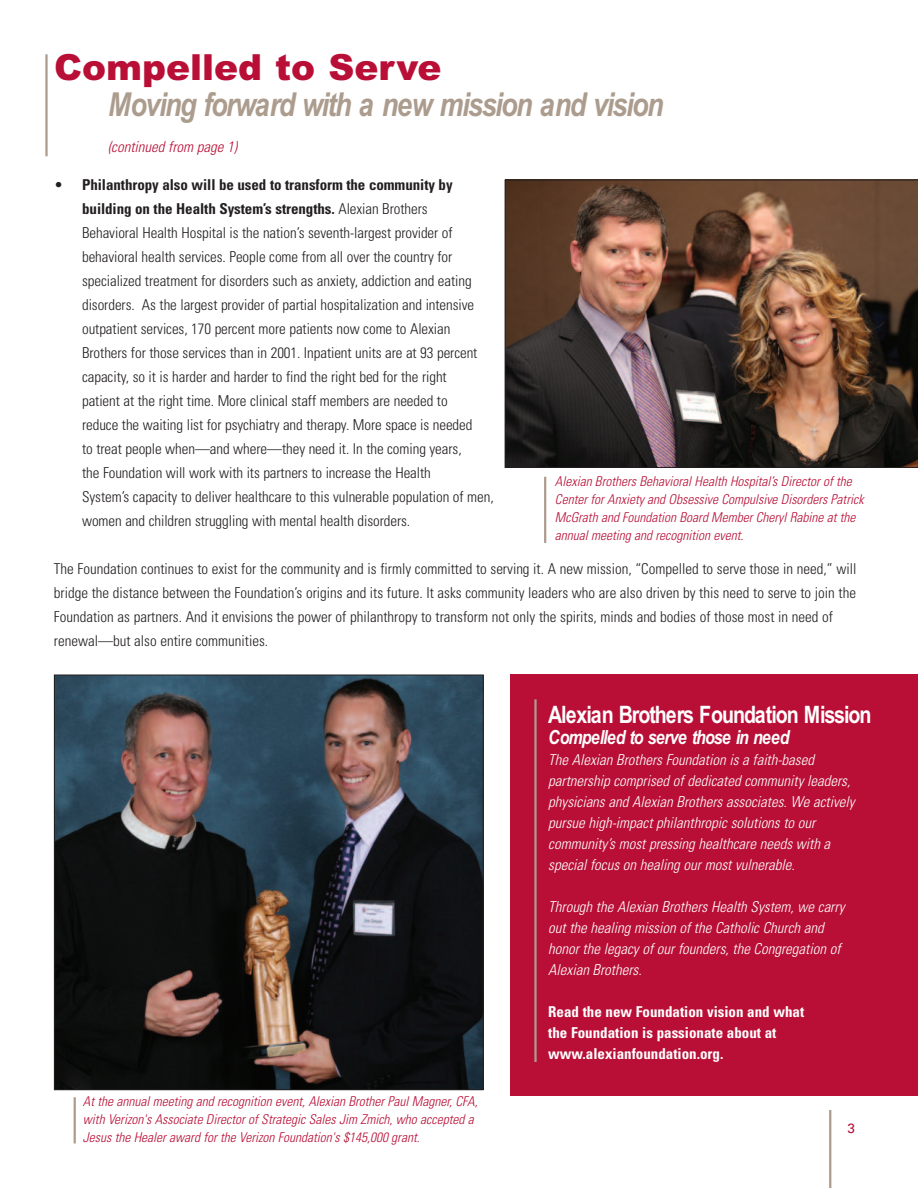
<style>
.page{position:relative;width:918px;height:1188px;background:#fff}
.page>*{position:absolute;margin:0;border:0;box-sizing:border-box;transform-origin:0 0}
.t1{font:900 36px "Arial";color:#b90f36}
.t2{font:italic 700 33px "Arial Narrow";letter-spacing:-.045em;color:#ac9c8e}
.t3{font:700 24px "Arial Narrow";letter-spacing:-.045em;color:#fff}
.t4{font:italic 700 19.5px "Arial Narrow";letter-spacing:-.045em;color:#fff}
.t5{font:300 condensed 15px/24px "Univers";letter-spacing:-.005em;color:#231f20}
.t6{font:italic 300 condensed 15px/21px "Univers";color:#fff}
.t7{font:700 condensed 15px/21px "Univers";color:#fff}
.t8{font:italic 300 condensed 15px "Univers";color:#b90f36}
.t9{font:italic 300 condensed 13.5px/18px "Univers";color:#b90f36}
.t10{font:13.5px "Univers";color:#b90f36}
.s1{font-weight:700}
</style>
<div class="page">
<hr style="left:829px;top:1110px;width:2px;height:78px;background:#ac9c8e">
<hr style="left:45px;top:54px;width:3px;height:102px;background:#ac9c8e">
<div style="left:510px;top:674px;width:408px;height:421px;background:#b90f36"></div>
<hr style="left:534px;top:699px;width:3px;height:363px;background:#ac9c8e">
<img style="left:56px;top:677px;width:426px;height:411px">
<hr style="left:74px;top:1097px;width:2px;height:46px;background:#ac9c8e">
<img style="left:505px;top:180px;width:413px;height:288px">
<hr style="left:544px;top:477px;width:2px;height:66px;background:#ac9c8e">
<h1 class="t1" style="left:54px;top:46px;width:389px">Compelled to Serve</h1>
<h2 class="t2" style="left:108px;top:85px;width:557px">Moving forward with a new mission and vision</h2>
<p class="t8" style="left:108px;top:141px;width:131px">(continued from page 1)</p>
<p class="t5" style="left:82px;top:174px;width:413px;text-indent:-28px">• <span class="s1">Philanthropy also will be used to transform the community by building on the Health System’s strengths.</span> Alexian Brothers<br>Behavioral Health Hospital is the nation’s seventh-largest provider of behavioral health services. People come from all over the country for specialized treatment for disorders such as anxiety, addiction and eating disorders. As the largest provider of partial hospitalization and intensive outpatient services, 170 percent more patients now come to Alexian Brothers for those services than in 2001. Inpatient units are at 93 percent capacity, so it is harder and harder to find the right bed for the right<br>patient at the right time. More clinical staff members are needed to<br>reduce the waiting list for psychiatry and therapy. More space is needed<br>to treat people when—and where—they need it. In the coming years,<br>the Foundation will work with its partners to increase the Health<br>System’s capacity to deliver healthcare to this vulnerable population of men, women and children struggling with mental health disorders.</p>
<p class="t5" style="left:54px;top:558px;width:804px">The Foundation continues to exist for the community and is firmly committed to serving it. A new mission, “Compelled to serve those in need,” will bridge the distance between the Foundation’s origins and its future. It asks community leaders who are also driven by this need to serve to join the Foundation as partners. And it envisions the power of philanthropy to transform not only the spirits, minds and bodies of those most in need of renewal—but also entire communities.</p>
<p class="t9" style="left:555px;top:473px;width:310px">Alexian Brothers Behavioral Health Hospital’s Director of the Center for Anxiety and Obsessive Compulsive Disorders Patrick McGrath and Foundation Board Member Cheryl Rabine at the annual meeting and recognition event.</p>
<p class="t9" style="left:83px;top:1094px;width:396px">At the annual meeting and recognition event, Alexian Brother Paul Magner, CFA, with Verizon's Associate Director of Strategic Sales Jim Zmich, who accepted a<br>Jesus the Healer award for the Verizon Foundation's $145,000 grant.</p>
<h3 class="t3" style="left:548px;top:701px;width:325px">Alexian Brothers Foundation Mission</h3>
<h3 class="t4" style="left:548px;top:726px;width:243px">Compelled to serve those in need</h3>
<p class="t6" style="left:548px;top:751px;width:308px">The Alexian Brothers Foundation is a faith-based partnership comprised of dedicated community leaders, physicians and Alexian Brothers associates. We actively pursue high-impact philanthropic solutions to our community’s most pressing healthcare needs with a special focus on healing our most vulnerable.</p>
<p class="t6" style="left:548px;top:898px;width:298px">Through the Alexian Brothers Health System, we carry out the healing mission of the Catholic Church and honor the legacy of our founders, the Congregation of Alexian Brothers.</p>
<p class="t7" style="left:548px;top:1003px;width:258px">Read the new Foundation vision and what the Foundation is passionate about at www.alexianfoundation.org.</p>
<p class="t10" style="left:848px;top:1124px;width:9px">3</p>
</div>
